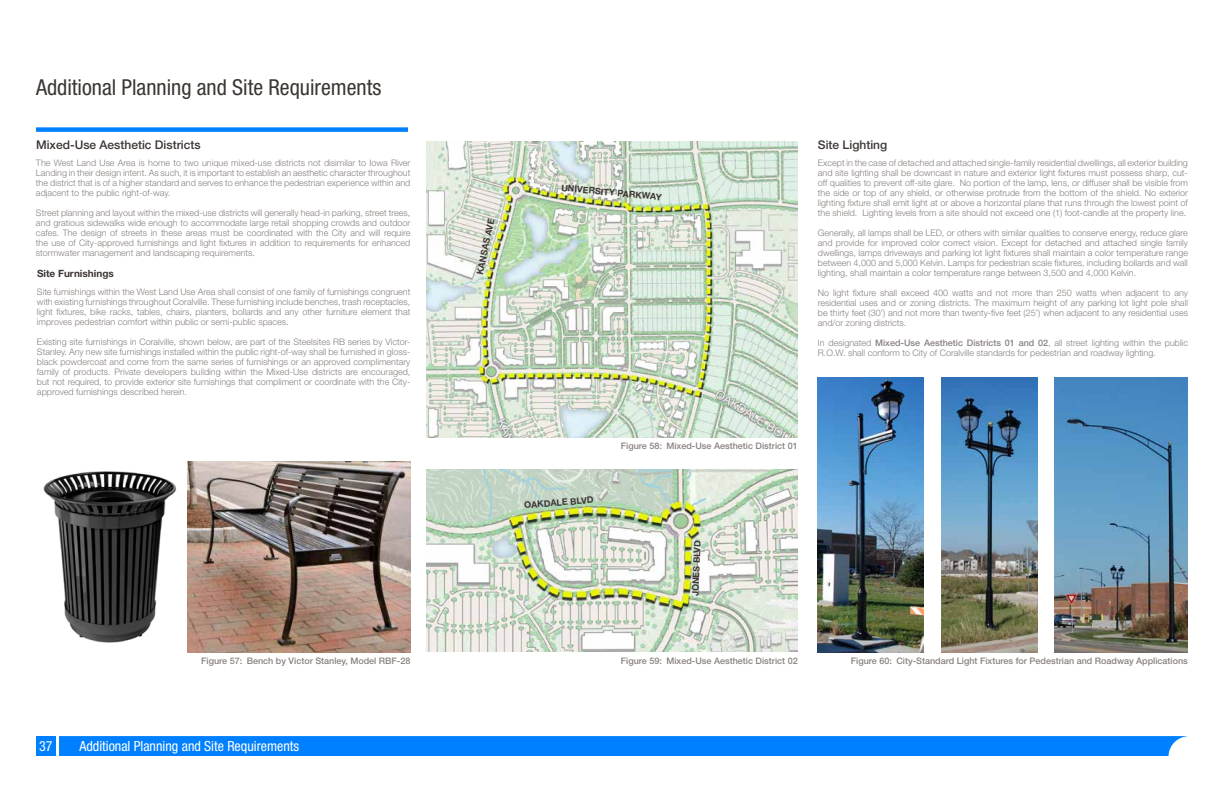
<style>
.page{position:relative;width:1224px;height:792px;background:#fff}
.page>*{position:absolute;margin:0;border:0;box-sizing:border-box;transform-origin:0 0}
.t1{font:condensed 22px "Helvetica Neue LT Std";color:#3c3633}
.t2{font:condensed 14px "Helvetica Neue LT Std";color:#fffffe}
.t3{font:condensed 14px "Helvetica Neue LT Std";color:#fff}
.t4{font:500 12px "Helvetica Neue LT Std";color:#3c3633}
.t5{font:700 10px "Helvetica Neue LT Std";color:#3c3633}
.t6{font:300 9px/10px "Helvetica Neue LT Std";color:#88817e;text-align:justify}
.t7{font:500 9px "Helvetica Neue LT Std";color:#88817e}
.t8{font:700 9px "Helvetica Neue LT Std";color:#3c3633}
.s1{font-weight:500}
</style>
<div class="page">
<div style="left:59px;top:736px;width:1129px;height:20px;background:#0080ff;border:1px solid #0080ff"></div>
<svg style="left:1168px;top:736px;width:20px;height:20px"></svg>
<div style="left:36px;top:736px;width:20px;height:20px;background:#0080ff"></div>
<img style="left:43px;top:461px;width:367px;height:191px">
<img style="left:426px;top:141px;width:371px;height:297px">
<img style="left:426px;top:469px;width:372px;height:182px">
<img style="left:942px;top:377px;width:96px;height:275px">
<img style="left:818px;top:377px;width:106px;height:275px">
<img style="left:1055px;top:377px;width:133px;height:275px">
<svg style="left:36px;top:128px;width:372px;height:4px"></svg>
<h1 class="t1" style="left:36px;top:74px;width:347px">Additional Planning and Site Requirements</h1>
<h3 class="t4" style="left:36px;top:138px;width:166px">Mixed-Use Aesthetic Districts</h3>
<p class="t6" style="left:36px;top:158px;width:376px">The West Land Use Area is home to two unique mixed-use districts not disimilar to Iowa River Landing in their design intent. As such, it is important to establish an aesthetic character throughout the district that is of a higher standard and serves to enhance the pedestrian experience within and adjacent to the public right-of-way.</p>
<p class="t6" style="left:36px;top:208px;width:376px">Street planning and layout within the mixed-use districts will generally head-in parking, street trees, and gratious sidewalks wide enough to accommodate large retail shopping crowds and outdoor cafes. The design of streets in these areas must be coordinated with the City and will require the use of City-approved furnishings and light fixtures in addition to requirements for enhanced stormwater management and landscaping requirements.</p>
<p class="t5" style="left:37px;top:267px;width:78px">Site Furnishings</p>
<p class="t6" style="left:37px;top:287px;width:375px">Site furnishings within the West Land Use Area shall consist of one family of furnishings congruent with existing furnishings throughout Coralville. These furnishing include benches, trash receptacles, light fixtures, bike racks, tables, chairs, planters, bollards and any other furniture element that improves pedestrian comfort within public or semi-public spaces.</p>
<p class="t6" style="left:37px;top:337px;width:375px">Existing site furnishings in Coralville, shown below, are part of the Steelsites RB series by Victor-Stanley. Any new site furnishings installed within the public right-of-way shall be furnished in gloss&shy;black powdercoat and come from the same series of furnishings or an approved complimentary family of products. Private developers building within the Mixed-Use districts are encouraged, but not required, to provide exterior site furnishings that compliment or coordinate with the City&shy;approved furnishings described herein.</p>
<p class="t7" style="left:201px;top:655px;width:211px">Figure 57: Bench by Victor Stanley, Model RBF-28</p>
<h2 class="t3" style="left:39px;top:738px;width:15px">37</h2>
<h2 class="t2" style="left:79px;top:738px;width:221px">Additional Planning and Site Requirements</h2>
<p class="t8" style="left:474px;top:273px;width:58px;rotate:-78deg">KANSAS AVE</p>
<p class="t8" style="left:562px;top:182px;width:102px;rotate:5deg">UNIVERSITY PARKWAY</p>
<h3 class="t4" style="left:818px;top:138px;width:71px">Site Lighting</h3>
<p class="t6" style="left:818px;top:158px;width:372px">Except in the case of detached and attached single-family residential dwellings, all exterior building and site lighting shall be downcast in nature and exterior light fixtures must possess sharp, cut&shy;off qualities to prevent off-site glare. No portion of the lamp, lens, or diffuser shall be visible from the side or top of any shield, or otherwise protrude from the bottom of the shield. No exterior lighting fixture shall emit light at or above a horizontal plane that runs through the lowest point of the shield. Lighting levels from a site should not exceed one (1) foot-candle at the property line.</p>
<p class="t6" style="left:818px;top:228px;width:372px">Generally, all lamps shall be LED, or others with similar qualities to conserve energy, reduce glare and provide for improved color correct vision. Except for detached and attached single family dwellings, lamps driveways and parking lot light fixtures shall maintain a color temperature range between 4,000 and 5,000 Kelvin. Lamps for pedestrian scale fixtures, including bollards and wall lighting, shall maintain a color temperature range between 3,500 and 4,000 Kelvin.</p>
<p class="t6" style="left:818px;top:288px;width:372px">No light fixture shall exceed 400 watts and not more than 250 watts when adjacent to any residential uses and or zoning districts. The maximum height of any parking lot light pole shall be thirty feet (30’) and not more than twenty-five feet (25’) when adjacent to any residential uses and/or zoning districts.</p>
<p class="t6" style="left:818px;top:338px;width:372px">In designated <span class="s1">Mixed-Use Aesthetic Districts 01 and 02</span>, all street lighting within the public<br>R.O.W. shall conform to City of Coralville standards for pedestrian and roadway lighting.</p>
<p class="t8" style="left:524px;top:499px;width:71px;rotate:-4deg">OAKDALE BLVD</p>
<p class="t7" style="left:621px;top:441px;width:178px">Figure 58: Mixed-Use Aesthetic District 01</p>
<p class="t8" style="left:689px;top:596px;width:58px;rotate:-87deg">JONES BLVD</p>
<p class="t7" style="left:621px;top:655px;width:178px">Figure 59: Mixed-Use Aesthetic District 02</p>
<p class="t7" style="left:851px;top:655px;width:339px">Figure 60: City-Standard Light Fixtures for Pedestrian and Roadway Applications</p>
</div>
